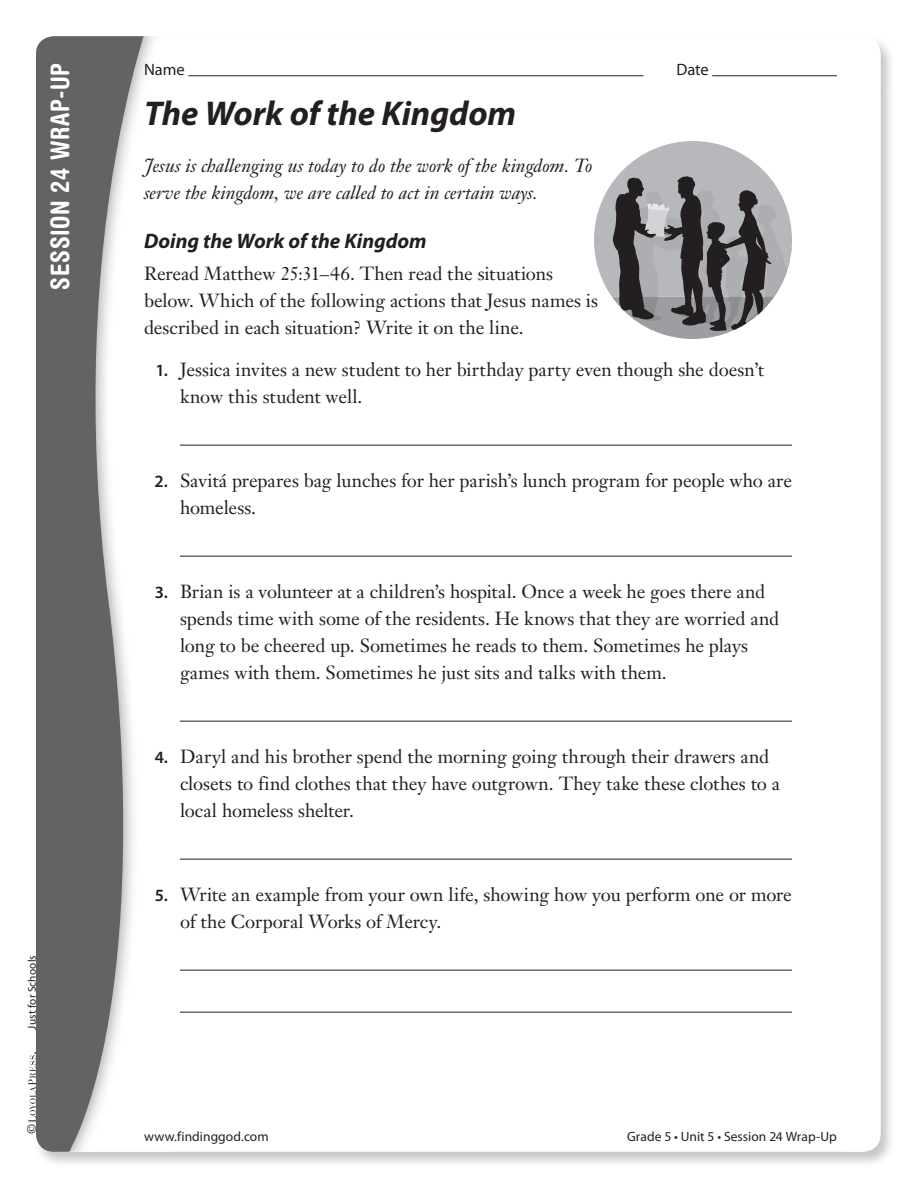
<style>
.page{position:relative;width:918px;height:1188px;background:#fff}
.page>*{position:absolute;margin:0;border:0;box-sizing:border-box;transform-origin:0 0}
.t1{font:italic 700 34.5px "Myriad Pro";letter-spacing:-.005em;color:#231f20}
.t2{font:700 condensed 25.5px "Helvetica Rounded LT Std";letter-spacing:.025em;color:#fff}
.t3{font:italic 700 21px "Myriad Pro";color:#231f20}
.t4{font:18.75px/27px "Janson Text LT Std";letter-spacing:-.005em;color:#231f20}
.t5{font:italic 18.75px/27px "FL Janson Text LT Std";color:#231f20}
.t6{font:16.5px "Myriad Pro";letter-spacing:-.01em;color:#231f20}
.t7{font:13.5px "Myriad Pro";letter-spacing:.005em;color:#231f20}
.t8{font:12px "Janson Text LT Std";color:#231f20}
.t9{font:11.25px "Myriad Pro";letter-spacing:.015em;color:#231f20}
.s1{font-family:"Myriad Pro";font-weight:600;font-size:17.25px}
</style>
<div class="page">
<svg style="left:36px;top:36px;width:118px;height:1116px;fill:#636366"></svg>
<svg style="left:594px;top:141px;width:198px;height:198px"></svg>
<svg style="left:28px;top:1052px;width:8px;height:70px"></svg>
<hr style="left:188px;top:75px;width:456px;height:1px;background:#231f20">
<hr style="left:712px;top:75px;width:125px;height:1px;background:#231f20">
<hr style="left:180px;top:445px;width:612px;height:1px;background:#231f20">
<hr style="left:180px;top:556px;width:612px;height:1px;background:#231f20">
<hr style="left:180px;top:721px;width:612px;height:1px;background:#231f20">
<hr style="left:180px;top:859px;width:612px;height:1px;background:#231f20">
<hr style="left:180px;top:970px;width:612px;height:1px;background:#231f20">
<hr style="left:180px;top:1012px;width:612px;height:1px;background:#231f20">
<h2 class="t2" style="left:44px;top:290px;width:228px;rotate:-90deg">SESSION 24 WRAP-UP</h2>
<p class="t9" style="left:25px;top:1029px;width:76px;rotate:-90deg">Just for Schools</p>
<p class="t8" style="left:24px;top:1134px;width:12px;rotate:-90deg">©</p>
<p class="t6" style="left:144px;top:60px;width:42px">Name</p>
<p class="t6" style="left:677px;top:60px;width:34px">Date</p>
<h1 class="t1" style="left:144px;top:91px;width:374px">The Work of the Kingdom</h1>
<p class="t5" style="left:144px;top:152px;width:450px">Jesus is challenging us today to do the work of the kingdom. To serve the kingdom, we are called to act in certain ways.</p>
<p class="t3" style="left:144px;top:227px;width:284px">Doing the Work of the Kingdom</p>
<p class="t4" style="left:144px;top:260px;width:456px">Reread Matthew 25:31–46. Then read the situations below. Which of the following actions that Jesus names is described in each situation? Write it on the line.</p>
<p class="t4" style="left:180px;top:356px;width:586px;text-indent:-24px"><span class="s1">1.</span> Jessica invites a new student to her birthday party even though she doesn’t know this student well.</p>
<p class="t4" style="left:180px;top:467px;width:614px;text-indent:-26px"><span class="s1">2.</span> Savitá prepares bag lunches for her parish’s lunch program for people who are homeless.</p>
<p class="t4" style="left:180px;top:578px;width:601px;text-indent:-25px"><span class="s1">3.</span> Brian is a volunteer at a children’s hospital. Once a week he goes there and spends time with some of the residents. He knows that they are worried and long to be cheered up. Sometimes he reads to them. Sometimes he plays games with them. Sometimes he just sits and talks with them.</p>
<p class="t4" style="left:180px;top:743px;width:602px;text-indent:-25px"><span class="s1">4.</span> Daryl and his brother spend the morning going through their drawers and closets to find clothes that they have outgrown. They take these clothes to a local homeless shelter.</p>
<p class="t4" style="left:180px;top:881px;width:613px;text-indent:-25px"><span class="s1">5.</span> Write an example from your own life, showing how you perform one or more of the Corporal Works of Mercy.</p>
<p class="t7" style="left:144px;top:1128px;width:126px">www.findinggod.com</p>
<p class="t7" style="left:627px;top:1128px;width:211px">Grade 5 • Unit 5 • Session 24 Wrap-Up</p>
</div>
